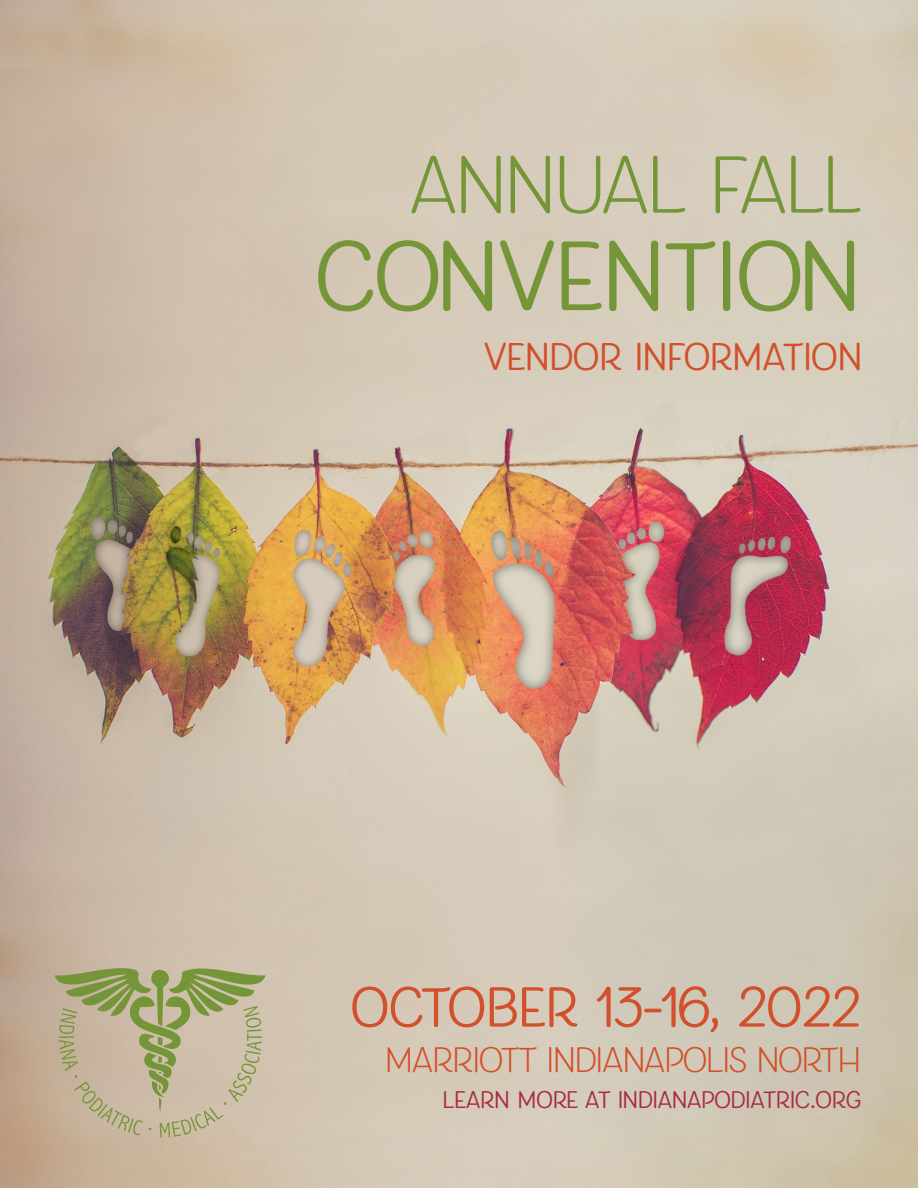
<style>
.page{position:relative;width:918px;height:1188px;background:#fff}
.page>*{position:absolute;margin:0;border:0;box-sizing:border-box;transform-origin:0 0}
.t1{font:700 91.5px "Fairwater Sans";letter-spacing:-.04em;color:#759638}
.t2{font:75px "Fairwater Sans";letter-spacing:-.06em;color:#759638}
.t3{font:700 52.5px "Fairwater Sans";letter-spacing:-.04em;color:#d2502b}
.t4{font:700 36px "Fairwater Sans";letter-spacing:-.04em;color:#d2502b}
.t5{font:33px "Fairwater Sans";letter-spacing:-.06em;color:#d2502b}
.t6{font:700 22.5px "Fairwater Sans";letter-spacing:-.04em;color:#a82b3f}
</style>
<div class="page">
<img style="left:0;top:0;width:918px;height:1188px">
<svg style="left:55px;top:962px;width:211px;height:176px;background:#b8b28e"></svg>
<h2 class="t2" style="left:408px;top:133px;width:457px">ANNUAL FALL</h2>
<h1 class="t1" style="left:314px;top:211px;width:551px">CONVENTION</h1>
<h3 class="t4" style="left:484px;top:331px;width:381px">VENDOR INFORMATION</h3>
<h3 class="t3" style="left:350px;top:970px;width:513px">OCTOBER 13-16, 2022</h3>
<h3 class="t5" style="left:385px;top:1036px;width:478px">MARRIOTT INDIANAPOLIS NORTH</h3>
<p class="t6" style="left:443px;top:1083px;width:421px">LEARN MORE AT INDIANAPODIATRIC.ORG</p>
</div>
